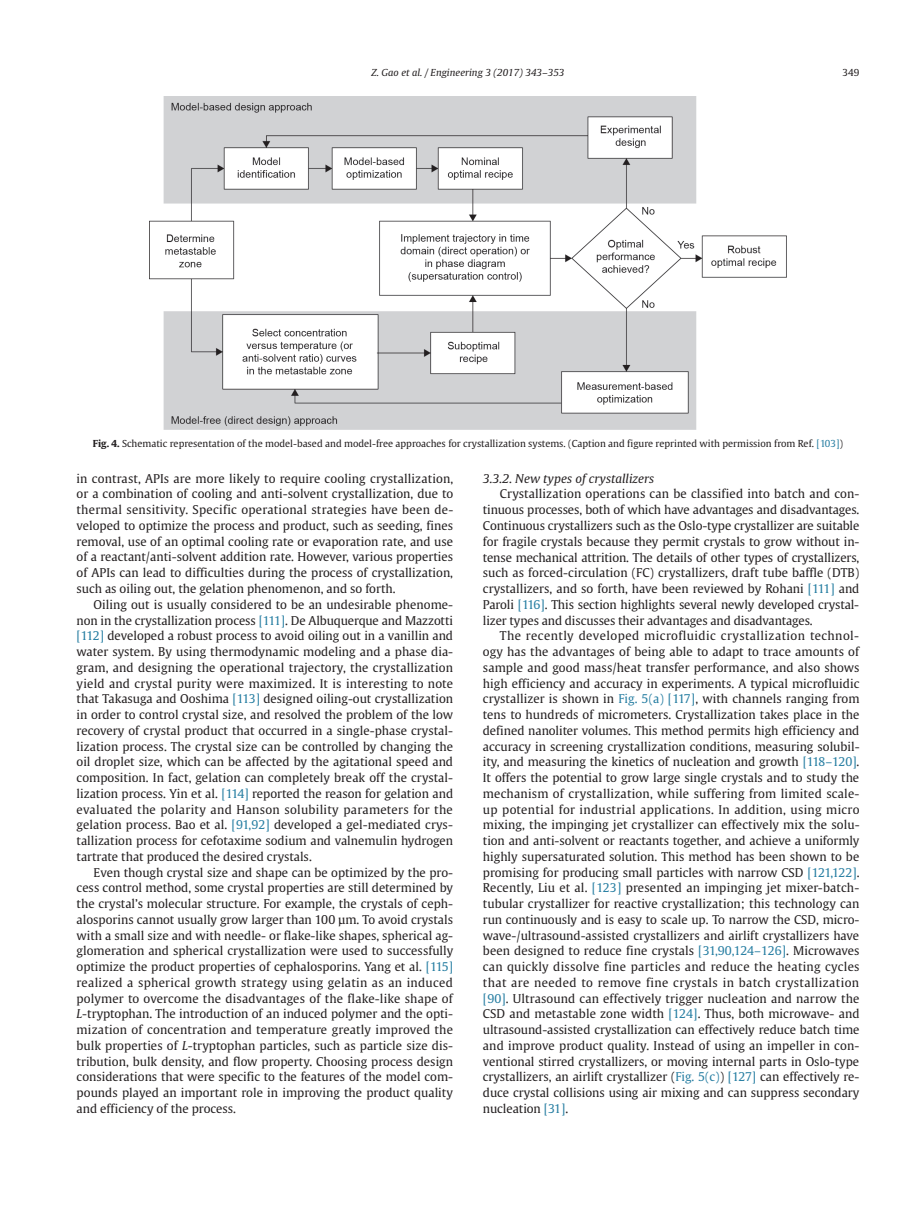
<style>
.page{position:relative;width:919px;height:1217px;background:#fff}
.page>*{position:absolute;margin:0;border:0;box-sizing:border-box;transform-origin:0 0}
.t1{font:12px/15.8px "Gulliver";color:#231f20;text-align:justify}
.t2{font:italic 12px "Gulliver";color:#231f20;scale:1.04 1}
.t3{font:9.6px "Gulliver";color:#231f20}
.t4{font:italic 9.6px "Gulliver";color:#231f20;scale:1.04 1}
.s1{font-weight:700}
.s2{color:#277ea2}
.s3{font-style:italic}
</style>
<div class="page">
<img style="left:150px;top:97px;width:636px;height:332px">
<p class="t4" style="left:371px;top:67px;width:187px">Z. Gao et al. / Engineering 3 (2017) 343–353</p>
<p class="t3" style="left:842px;top:67px;width:18px">349</p>
<p class="t3" style="left:93px;top:437px;width:751px"><span class="s1">Fig. 4.</span> Schematic representation of the model-based and model-free approaches for crystallization systems. (Caption and figure reprinted with permission from Ref. <span class="s2">[103]</span>)</p>
<p class="t1" style="left:77px;top:470px;width:378px">in contrast, APIs are more likely to require cooling crystallization, or a combination of cooling and anti-solvent crystallization, due to thermal sensitivity. Specific operational strategies have been de&shy;veloped to optimize the process and product, such as seeding, fines removal, use of an optimal cooling rate or evaporation rate, and use of a reactant/anti-solvent addition rate. However, various properties of APIs can lead to difficulties during the process of crystallization, such as oiling out, the gelation phenomenon, and so forth.</p>
<p class="t1" style="left:77px;top:596px;width:378px;text-indent:17px">Oiling out is usually considered to be an undesirable phenome&shy;non in the crystallization process <span class="s2">[111]</span>. De Albuquerque and Mazzotti <span class="s2">[112]</span> developed a robust process to avoid oiling out in a vanillin and water system. By using thermodynamic modeling and a phase dia&shy;gram, and designing the operational trajectory, the crystallization yield and crystal purity were maximized. It is interesting to note that Takasuga and Ooshima <span class="s2">[113]</span> designed oiling-out crystallization in order to control crystal size, and resolved the problem of the low recovery of crystal product that occurred in a single-phase crystal&shy;lization process. The crystal size can be controlled by changing the oil droplet size, which can be affected by the agitational speed and composition. In fact, gelation can completely break off the crystal&shy;lization process. Yin et al. <span class="s2">[114]</span> reported the reason for gelation and evaluated the polarity and Hanson solubility parameters for the gelation process. Bao et al. <span class="s2">[91,92]</span> developed a gel-mediated crys&shy;tallization process for cefotaxime sodium and valnemulin hydrogen tartrate that produced the desired crystals.</p>
<p class="t1" style="left:77px;top:864px;width:378px;text-indent:17px">Even though crystal size and shape can be optimized by the pro&shy;cess control method, some crystal properties are still determined by the crystal’s molecular structure. For example, the crystals of ceph&shy;alosporins cannot usually grow larger than 100 μm. To avoid crystals with a small size and with needle- or flake-like shapes, spherical ag&shy;glomeration and spherical crystallization were used to successfully optimize the product properties of cephalosporins. Yang et al. <span class="s2">[115] </span>realized a spherical growth strategy using gelatin as an induced polymer to overcome the disadvantages of the flake-like shape of <span class="s3">L</span>-tryptophan. The introduction of an induced polymer and the opti&shy;mization of concentration and temperature greatly improved the bulk properties of <span class="s3">L</span>-tryptophan particles, such as particle size dis&shy;tribution, bulk density, and flow property. Choosing process design considerations that were specific to the features of the model com&shy;pounds played an important role in improving the product quality and efficiency of the process.</p>
<p class="t2" style="left:483px;top:471px;width:166px">3.3.2. New types of crystallizers</p>
<p class="t1" style="left:483px;top:486px;width:378px;text-indent:17px">Crystallization operations can be classified into batch and con&shy;tinuous processes, both of which have advantages and disadvantages.<br>Continuous crystallizers such as the Oslo-type crystallizer are suitable for fragile crystals because they permit crystals to grow without in&shy;tense mechanical attrition. The details of other types of crystallizers, such as forced-circulation (FC) crystallizers, draft tube baffle (DTB) crystallizers, and so forth, have been reviewed by Rohani <span class="s2">[111]</span> and Paroli <span class="s2">[116]</span>. This section highlights several newly developed crystal&shy;lizer types and discusses their advantages and disadvantages.</p>
<p class="t1" style="left:483px;top:627px;width:378px;text-indent:17px">The recently developed microfluidic crystallization technol&shy;ogy has the advantages of being able to adapt to trace amounts of sample and good mass/heat transfer performance, and also shows high efficiency and accuracy in experiments. A typical microfluidic crystallizer is shown in <span class="s2">Fig. 5(a) [117]</span>, with channels ranging from tens to hundreds of micrometers. Crystallization takes place in the defined nanoliter volumes. This method permits high efficiency and accuracy in screening crystallization conditions, measuring solubil&shy;ity, and measuring the kinetics of nucleation and growth <span class="s2">[118–120]</span>.<br>It offers the potential to grow large single crystals and to study the mechanism of crystallization, while suffering from limited scale&shy;up potential for industrial applications. In addition, using micro mixing, the impinging jet crystallizer can effectively mix the solu&shy;tion and anti-solvent or reactants together, and achieve a uniformly highly supersaturated solution. This method has been shown to be promising for producing small particles with narrow CSD <span class="s2">[121,122]</span>.<br>Recently, Liu et al. <span class="s2">[123]</span> presented an impinging jet mixer-batch&shy;tubular crystallizer for reactive crystallization; this technology can run continuously and is easy to scale up. To narrow the CSD, micro&shy;wave-/ultrasound-assisted crystallizers and airlift crystallizers have been designed to reduce fine crystals <span class="s2">[31,90,124–126]</span>. Microwaves can quickly dissolve fine particles and reduce the heating cycles that are needed to remove fine crystals in batch crystallization <span class="s2">[90]</span>. Ultrasound can effectively trigger nucleation and narrow the CSD and metastable zone width <span class="s2">[124]</span>. Thus, both microwave- and ultrasound-assisted crystallization can effectively reduce batch time and improve product quality. Instead of using an impeller in con&shy;ventional stirred crystallizers, or moving internal parts in Oslo-type crystallizers, an airlift crystallizer (<span class="s2">Fig. 5(c)</span>) <span class="s2">[127]</span> can effectively re&shy;duce crystal collisions using air mixing and can suppress secondary nucleation <span class="s2">[31]</span>.</p>
</div>
